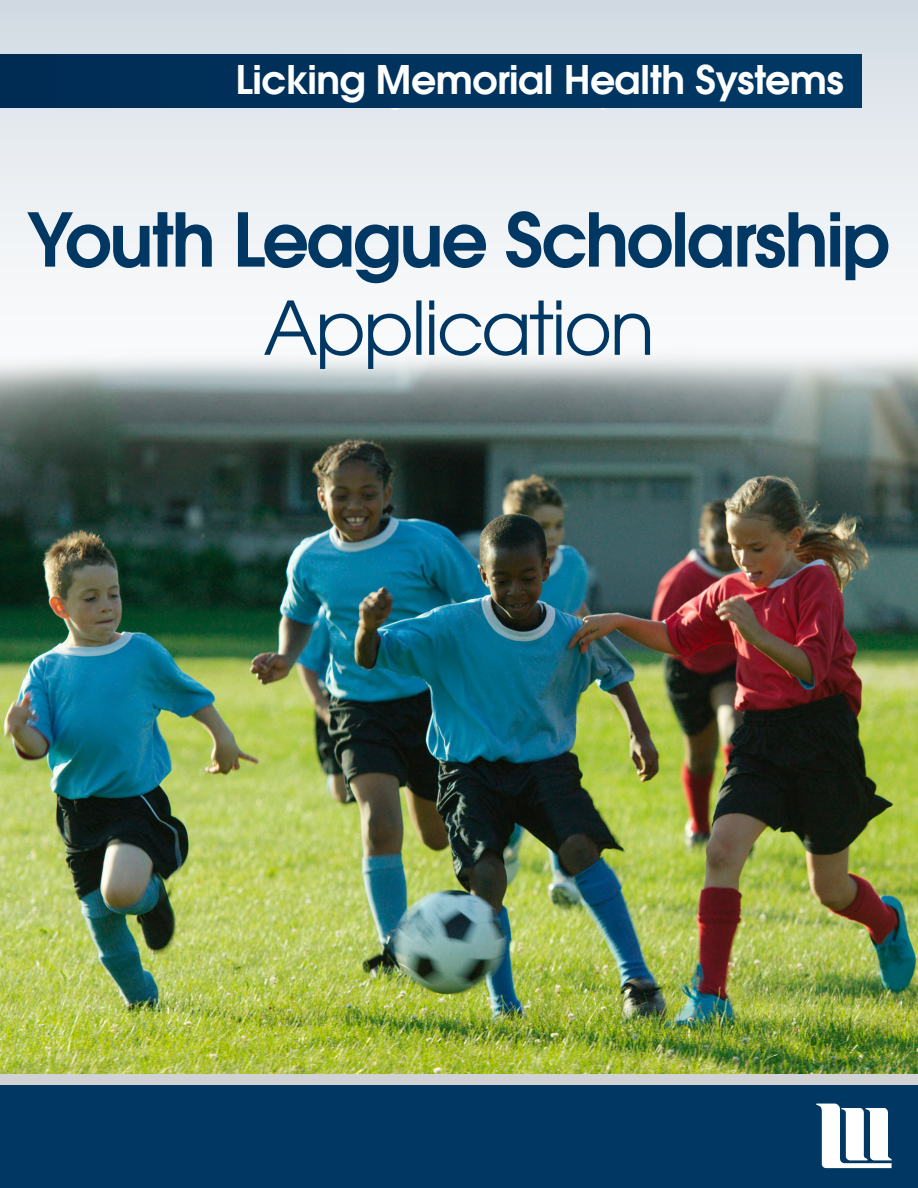
<style>
.page{position:relative;width:918px;height:1188px;background:#fff}
.page>*{position:absolute;margin:0;border:0;box-sizing:border-box;transform-origin:0 0}
.t1{font:600 73.5px "Avant Garde";letter-spacing:-.03em;color:#003763}
.t2{font:73.5px "Avant Garde";letter-spacing:-.03em;color:#003763}
.t3{font:600 39.45px "Avant Garde";letter-spacing:-.015em;color:#fff}
.t4{font:600 22.5px "Avant Garde";letter-spacing:-.025em;color:#fff}
</style>
<div class="page">
<img style="left:0;top:583px;width:918px;height:491px">
<img style="left:0;top:0;width:918px;height:583px">
<div style="left:0;top:54px;width:862px;height:54px;background:#003763"></div>
<div style="left:0;top:54px;width:756px;height:54px;background:#00325c"></div>
<div style="left:0;top:1085px;width:918px;height:103px;background:#003763"></div>
<svg style="left:816px;top:1104px;width:76px;height:64px"></svg>
<div style="left:0;top:1074px;width:918px;height:11px;background:#d1d2d4"></div>
<p class="t3" style="left:236px;top:53px;width:610px">Licking Memorial Health Systems</p>
<p class="t4" style="left:331px;top:81px;width:341px">Licking Memorial Health Systems</p>
<p class="t1" style="left:27px;top:191px;width:865px">Youth League Scholarship</p>
<p class="t2" style="left:263px;top:284px;width:393px">Application</p>
</div>
